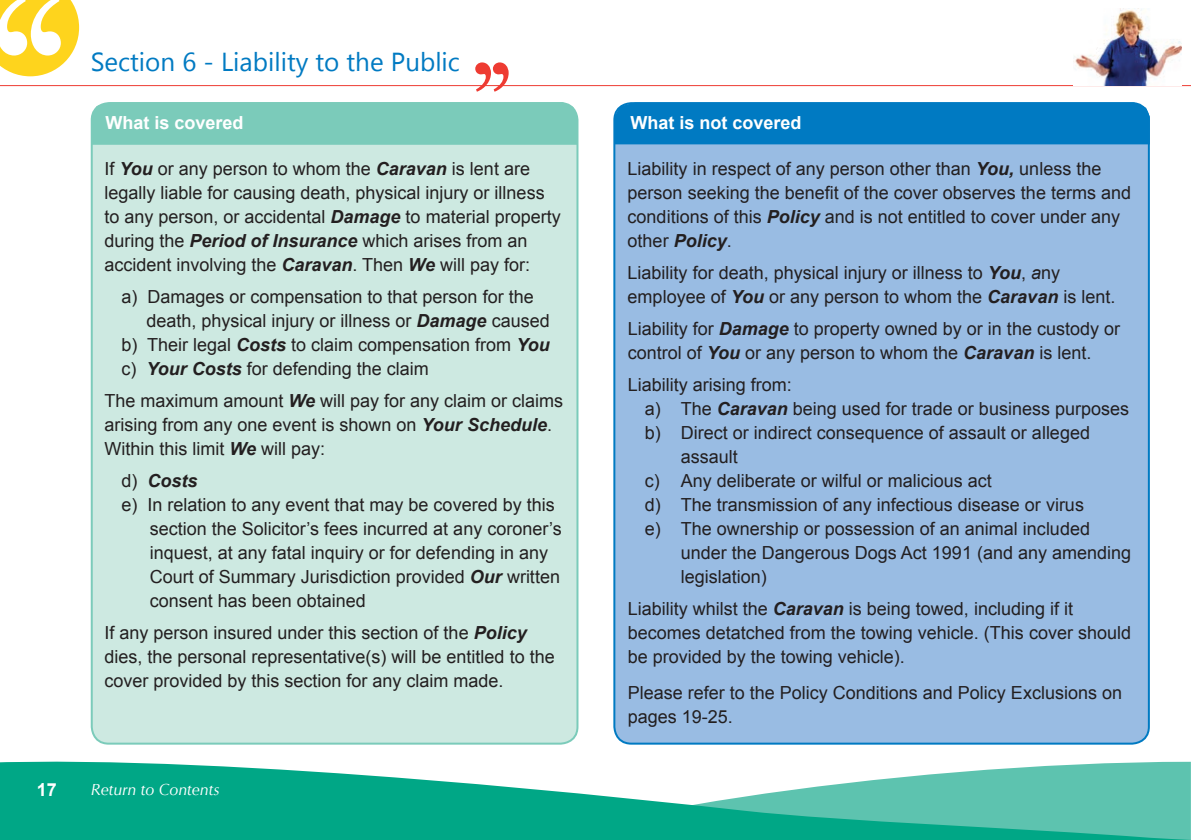
<style>
.page{position:relative;width:1191px;height:840px;background:#fff}
.page>*{position:absolute;margin:0;border:0;box-sizing:border-box;transform-origin:0 0}
.t1{font:26px "Segoe UI";color:#007ac2}
.t2{font:18px/24px "Arial";color:#231f20}
.t3{font:700 18px "Arial";color:#fff}
.t4{font:italic 700 18px "Arial";color:#231f20}
.t5{font:italic 16px "CG Omega";color:#fff}
.s1{font-weight:700;font-style:italic}
.s2{font-weight:400;font-style:normal}
.s3{font-style:italic}
</style>
<div class="page">
<svg style="left:0;top:761px;width:1190px;height:78px;fill:#00a786"></svg>
<hr style="left:0;top:85px;width:1191px;height:1px;background:#ee3c33">
<svg style="left:0;top:0;width:79px;height:76px"></svg>
<svg style="left:1190px;top:761px;width:1px;height:78px"></svg>
<div style="left:614px;top:103px;width:534px;height:640px;background:#99bce3;border-radius:17px"></div>
<div style="left:614px;top:102px;width:535px;height:42px;background:#007ac2"></div>
<div style="left:92px;top:103px;width:485px;height:640px;background:#cde9e1;border-radius:17px"></div>
<div style="left:91px;top:102px;width:486px;height:43px;background:#7bcbba"></div>
<img style="left:1073px;top:9px;width:108px;height:76px">
<svg style="left:475px;top:62px;width:33px;height:30px"></svg>
<p class="t3" style="left:37px;top:777px;width:22px">17</p>
<h1 class="t1" style="left:91px;top:44px;width:371px">Section 6 - Liability to the Public</h1>
<p class="t3" style="left:105px;top:111px;width:140px">What is covered</p>
<p class="t3" style="left:630px;top:111px;width:173px">What is not covered</p>
<p class="t2" style="left:104px;top:156px;width:458px">If <span class="s1">You</span> or any person to whom the <span class="s1">Caravan</span> is lent are legally liable for causing death, physical injury or illness to any person, or accidental <span class="s1">Damage</span> to material property during the <span class="s1">Period of Insurance</span> which arises from an accident involving the <span class="s1">Caravan</span>. Then <span class="s1">We</span> will pay for:</p>
<p class="t2" style="left:121px;top:284px;width:414px">a) Damages or compensation to that person for the</p>
<p class="t2" style="left:146px;top:308px;width:405px">death, physical injury or illness or <span class="s1">Damage</span> caused</p>
<p class="t2" style="left:121px;top:332px;width:430px">b) Their legal <span class="s1">Costs</span> to claim compensation from <span class="s1">You</span></p>
<p class="t2" style="left:121px;top:356px;width:309px">c) <span class="s1">Your Costs</span> for defending the claim</p>
<p class="t2" style="left:104px;top:388px;width:460px">The maximum amount <span class="s1">We</span> will pay for any claim or claims arising from any one event is shown on <span class="s1">Your Schedule</span>.<br>Within this limit <span class="s1">We</span> will pay:</p>
<p class="t4" style="left:121px;top:468px;width:78px"><span class="s2">d)</span> Costs</p>
<p class="t2" style="left:121px;top:492px;width:435px">e) In relation to any event that may be covered by this</p>
<p class="t2" style="left:150px;top:516px;width:413px">section the Solicitor’s fees incurred at any coroner’s</p>
<p class="t2" style="left:150px;top:540px;width:400px">inquest, at any fatal inquiry or for defending in any</p>
<p class="t2" style="left:150px;top:564px;width:412px">Court of Summary Jurisdiction provided <span class="s1">Our</span> written</p>
<p class="t2" style="left:150px;top:588px;width:218px">consent has been obtained</p>
<p class="t2" style="left:104px;top:620px;width:452px">If any person insured under this section of the <span class="s1">Policy </span>dies, the personal representative(s) will be entitled to the cover provided by this section for any claim made.</p>
<p class="t5" style="left:91px;top:779px;width:130px">Return to Contents</p>
<p class="t2" style="left:627px;top:156px;width:505px">Liability in respect of any person other than <span class="s1">You,</span> unless the person seeking the benefit of the cover observes the terms and conditions of this <span class="s1">Policy</span> and is not entitled to cover under any other <span class="s1">Policy</span>.</p>
<p class="t2" style="left:627px;top:260px;width:489px">Liability for death, physical injury or illness to <span class="s1">You</span>, <span class="s3">a</span>ny employee of <span class="s1">You</span> or any person to whom the <span class="s1">Caravan</span> is lent.</p>
<p class="t2" style="left:627px;top:316px;width:494px">Liability for <span class="s1">Damage</span> to property owned by or in the custody or control of <span class="s1">You</span> or any person to whom the <span class="s1">Caravan</span> is lent.</p>
<p class="t2" style="left:627px;top:372px;width:166px">Liability arising from:</p>
<p class="t2" style="left:644px;top:396px;width:486px">a) The <span class="s1">Caravan</span> being used for trade or business purposes</p>
<p class="t2" style="left:644px;top:420px;width:447px">b) Direct or indirect consequence of assault or alleged</p>
<p class="t2" style="left:680px;top:444px;width:59px">assault</p>
<p class="t2" style="left:644px;top:468px;width:349px">c) Any deliberate or wilful or malicious act</p>
<p class="t2" style="left:644px;top:492px;width:441px">d) The transmission of any infectious disease or virus</p>
<p class="t2" style="left:644px;top:516px;width:447px">e) The ownership or possession of an animal included</p>
<p class="t2" style="left:680px;top:540px;width:452px">under the Dangerous Dogs Act 1991 (and any amending</p>
<p class="t2" style="left:680px;top:564px;width:88px">legislation)</p>
<p class="t2" style="left:627px;top:596px;width:505px">Liability whilst the <span class="s1">Caravan</span> is being towed, including if it becomes detatched from the towing vehicle. (This cover should be provided by the towing vehicle).</p>
<p class="t2" style="left:627px;top:680px;width:496px">Please refer to the Policy Conditions and Policy Exclusions on pages 19-25.</p>
</div>
